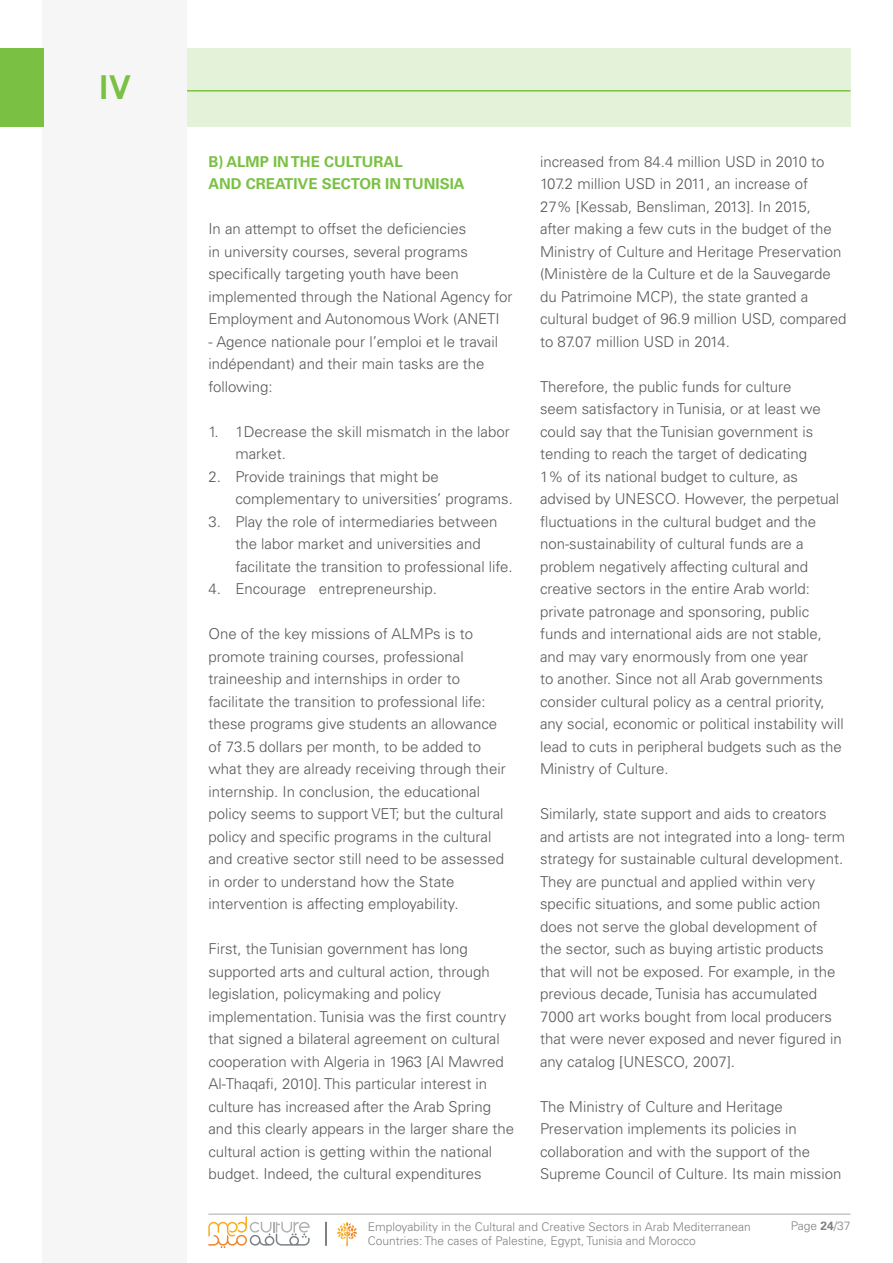
<style>
.page{position:relative;width:893px;height:1263px;background:#fff}
.page>*{position:absolute;margin:0;border:0;box-sizing:border-box;transform-origin:0 0}
.t1{font:700 33px "Century Gothic";color:#7ac143}
.t2{font:300 15px/22.5px "Univers";color:#58595b}
.t3{font:700 15px/22.5px "Univers";color:#7ac143}
.t4{font:300 12px/14.4px "Univers";color:#808285}
.s1{font-family:"Univers CE";font-weight:700}
</style>
<div class="page">
<div style="left:43px;top:0;width:144px;height:1263px;background:#f6f6f6"></div>
<hr style="left:208px;top:1214px;width:642px;height:1px;background:#a7a9ac">
<svg style="left:208px;top:1216px;width:102px;height:32px"></svg>
<svg style="left:337px;top:1222px;width:20px;height:24px"></svg>
<svg style="left:326px;top:1222px;width:1px;height:24px"></svg>
<div style="left:0;top:49px;width:44px;height:78px;background:#7ac143"></div>
<div style="left:187px;top:49px;width:663px;height:78px;background:#e4f2da"></div>
<h1 class="t1" style="left:99px;top:66px;width:34px">IV</h1>
<p class="t3" style="left:208px;top:150px;width:258px">B) ALMP IN THE CULTURAL<br>AND CREATIVE SECTOR IN TUNISIA</p>
<p class="t2" style="left:208px;top:217px;width:306px">In an attempt to offset the deficiencies<br>in university courses, several programs specifically targeting youth have been implemented through the National Agency for Employment and Autonomous Work (ANETI</p>
<p class="t2" style="left:208px;top:330px;width:291px">- Agence nationale pour l’emploi et le travail indépendant) and their main tasks are the following:</p>
<p class="t2" style="left:235px;top:420px;width:276px;text-indent:-27px">1. 1Decrease the skill mismatch in the labor market.</p>
<p class="t2" style="left:235px;top:465px;width:279px;text-indent:-27px">2. Provide trainings that might be complementary to universities’ programs.</p>
<p class="t2" style="left:235px;top:510px;width:279px;text-indent:-27px">3. Play the role of intermediaries between the labor market and universities and facilitate the transition to professional life.</p>
<p class="t2" style="left:208px;top:577px;width:230px">4. Encourage entrepreneurship.</p>
<p class="t2" style="left:208px;top:622px;width:299px">One of the key missions of ALMPs is to promote training courses, professional traineeship and internships in order to facilitate the transition to professional life: these programs give students an allowance of 73.5 dollars per month, to be added to what they are already receiving through their internship. In conclusion, the educational policy seems to support VET; but the cultural policy and specific programs in the cultural and creative sector still need to be assessed in order to understand how the State intervention is affecting employability.</p>
<p class="t2" style="left:208px;top:937px;width:307px">First, the Tunisian government has long supported arts and cultural action, through legislation, policymaking and policy implementation. Tunisia was the first country that signed a bilateral agreement on cultural cooperation with Algeria in 1963 [Al Mawred Al-Thaqafi, 2010]. This particular interest in culture has increased after the Arab Spring and this clearly appears in the larger share the cultural action is getting within the national budget. Indeed, the cultural expenditures</p>
<p class="t2" style="left:540px;top:150px;width:308px">increased from 84.4 million USD in 2010 to 107.2 million USD in 2011, an increase of<br>27% [Kessab, Bensliman, 2013]. In 2015,<br>after making a few cuts in the budget of the Ministry of Culture and Heritage Preservation (Ministère de la Culture et de la Sauvegarde du Patrimoine MCP), the state granted a cultural budget of 96.9 million USD, compared to 87.07 million USD in 2014.</p>
<p class="t2" style="left:540px;top:375px;width:305px">Therefore, the public funds for culture<br>seem satisfactory in Tunisia, or at least we could say that the Tunisian government is tending to reach the target of dedicating<br>1% of its national budget to culture, as advised by UNESCO. However, the perpetual fluctuations in the cultural budget and the non-sustainability of cultural funds are a problem negatively affecting cultural and creative sectors in the entire Arab world: private patronage and sponsoring, public funds and international aids are not stable, and may vary enormously from one year<br>to another. Since not all Arab governments consider cultural policy as a central priority, any social, economic or political instability will lead to cuts in peripheral budgets such as the Ministry of Culture.</p>
<p class="t2" style="left:540px;top:802px;width:307px">Similarly, state support and aids to creators and artists are not integrated into a long- term strategy for sustainable cultural development.<br>They are punctual and applied within very specific situations, and some public action does not serve the global development of<br>the sector, such as buying artistic products that will not be exposed. For example, in the previous decade, Tunisia has accumulated 7000 art works bought from local producers that were never exposed and never figured in any catalog [UNESCO, 2007].</p>
<p class="t2" style="left:540px;top:1095px;width:303px">The Ministry of Culture and Heritage Preservation implements its policies in collaboration and with the support of the Supreme Council of Culture. Its main mission</p>
<p class="t4" style="left:368px;top:1219px;width:384px">Employability in the Cultural and Creative Sectors in Arab Mediterranean<br>Countries: The cases of Palestine, Egypt, Tunisia and Morocco</p>
<p class="t4" style="left:791px;top:1218px;width:61px">Page <span class="s1">24</span>/37</p>
</div>
